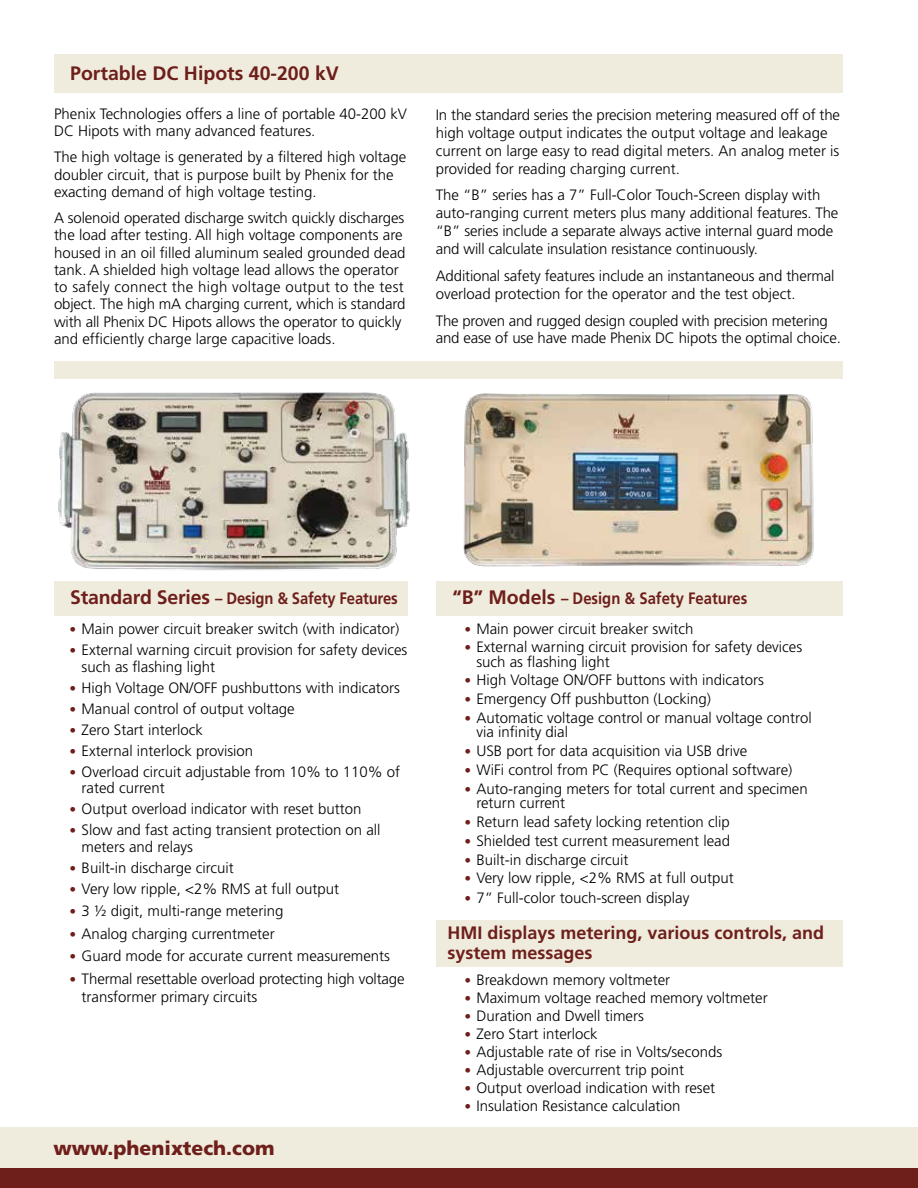
<style>
.page{position:relative;width:918px;height:1188px;background:#fff}
.page>*{position:absolute;margin:0;border:0;box-sizing:border-box;transform-origin:0 0}
.t1{font:700 19.5px "Frutiger";color:#6e1f1b}
.t2{font:900 19.5px "Frutiger";color:#6e1f1b}
.t3{font:700 18px/19.5px "Frutiger";color:#6e1f1b}
.t4{font:700 16.5px "Frutiger";letter-spacing:-.01em;color:#6e1f1b;scale:.9 1}
.t5{font:300 15px/17.2px "Frutiger";color:#000}
.s1{font-size:19.5px}
.s2{font-size:13.5px;color:#6e1f1b}
</style>
<div class="page">
<div style="left:0;top:1127px;width:918px;height:47px;background:#f0ecdd"></div>
<div style="left:0;top:1169px;width:918px;height:19px;background:#6e1f1b"></div>
<div style="left:54px;top:54px;width:788px;height:39px;background:#f0ecdd"></div>
<div style="left:54px;top:361px;width:788px;height:18px;background:#f0ecdd"></div>
<img style="left:463px;top:393px;width:351px;height:174px">
<img style="left:58px;top:392px;width:352px;height:179px">
<div style="left:54px;top:581px;width:354px;height:34px;background:#f0ecdd"></div>
<div style="left:436px;top:581px;width:406px;height:34px;background:#f0ecdd"></div>
<div style="left:436px;top:921px;width:406px;height:46px;background:#f0ecdd"></div>
<h1 class="t1" style="left:70px;top:62px;width:270px">Portable DC Hipots 40-200 kV</h1>
<p class="t5" style="left:54px;top:105px;width:355px">Phenix Technologies offers a line of portable 40-200 kV<br>DC Hipots with many advanced features.</p>
<p class="t5" style="left:54px;top:149px;width:354px">The high voltage is generated by a filtered high voltage doubler circuit, that is purpose built by Phenix for the exacting demand of high voltage testing.</p>
<p class="t5" style="left:54px;top:209px;width:353px">A solenoid operated discharge switch quickly discharges the load after testing. All high voltage components are housed in an oil filled aluminum sealed grounded dead tank. A shielded high voltage lead allows the operator to safely connect the high voltage output to the test object. The high mA charging current, which is standard with all Phenix DC Hipots allows the operator to quickly and efficiently charge large capacitive loads.</p>
<p class="t5" style="left:436px;top:106px;width:406px;line-height:17.9px">In the standard series the precision metering measured off of the high voltage output indicates the output voltage and leakage current on large easy to read digital meters. An analog meter is provided for reading charging current.</p>
<p class="t5" style="left:436px;top:186px;width:404px;line-height:17.9px">The “B” series has a 7” Full-Color Touch-Screen display with auto-ranging current meters plus many additional features. The “B” series include a separate always active internal guard mode and will calculate insulation resistance continuously.</p>
<p class="t5" style="left:436px;top:267px;width:400px;line-height:17.9px">Additional safety features include an instantaneous and thermal overload protection for the operator and the test object.</p>
<p class="t5" style="left:436px;top:311px;width:407px;line-height:17.9px">The proven and rugged design coupled with precision metering and ease of use have made Phenix DC hipots the optimal choice.</p>
<p class="t4" style="left:70px;top:588px;width:365px"><span class="s1">Standard Series</span> – Design &amp; Safety Features</p>
<p class="t4" style="left:452px;top:588px;width:329px"><span class="s1">“B” Models</span> – Design &amp; Safety Features</p>
<p class="t5" style="left:70px;top:620px;width:331px"><span class="s2">•</span> Main power circuit breaker switch (with indicator)</p>
<p class="t5" style="left:82px;top:642px;width:327px;line-height:16.5px;text-indent:-12px"><span class="s2">•</span> External warning circuit provision for safety devices such as flashing light</p>
<p class="t5" style="left:70px;top:679px;width:332px"><span class="s2">•</span> High Voltage ON/OFF pushbuttons with indicators</p>
<p class="t5" style="left:70px;top:700px;width:227px"><span class="s2">•</span> Manual control of output voltage</p>
<p class="t5" style="left:70px;top:721px;width:135px"><span class="s2">•</span> Zero Start interlock</p>
<p class="t5" style="left:70px;top:742px;width:185px"><span class="s2">•</span> External interlock provision</p>
<p class="t5" style="left:82px;top:763px;width:320px;line-height:16.5px;text-indent:-12px"><span class="s2">•</span> Overload circuit adjustable from 10% to 110% of rated current</p>
<p class="t5" style="left:70px;top:800px;width:293px"><span class="s2">•</span> Output overload indicator with reset button</p>
<p class="t5" style="left:82px;top:822px;width:300px;line-height:16.5px;text-indent:-12px"><span class="s2">•</span> Slow and fast acting transient protection on all meters and relays</p>
<p class="t5" style="left:70px;top:859px;width:166px"><span class="s2">•</span> Built-in discharge circuit</p>
<p class="t5" style="left:70px;top:880px;width:271px"><span class="s2">•</span> Very low ripple, &lt;2% RMS at full output</p>
<p class="t5" style="left:70px;top:902px;width:215px"><span class="s2">•</span> 3 ½ digit, multi-range metering</p>
<p class="t5" style="left:70px;top:925px;width:207px"><span class="s2">•</span> Analog charging currentmeter</p>
<p class="t5" style="left:70px;top:947px;width:322px"><span class="s2">•</span> Guard mode for accurate current measurements</p>
<p class="t5" style="left:82px;top:970px;width:324px;line-height:18px;text-indent:-12px"><span class="s2">•</span> Thermal resettable overload protecting high voltage transformer primary circuits</p>
<h1 class="t2" style="left:53px;top:1136px;width:223px">www.phenixtech.com</h1>
<p class="t5" style="left:464px;top:620px;width:230px"><span class="s2">•</span> Main power circuit breaker switch</p>
<p class="t5" style="left:476px;top:640px;width:327px;line-height:14.2px;text-indent:-12px"><span class="s2">•</span> External warning circuit provision for safety devices such as flashing light</p>
<p class="t5" style="left:464px;top:672px;width:301px"><span class="s2">•</span> High Voltage ON/OFF buttons with indicators</p>
<p class="t5" style="left:464px;top:690px;width:248px"><span class="s2">•</span> Emergency Off pushbutton (Locking)</p>
<p class="t5" style="left:476px;top:711px;width:337px;line-height:14.2px;text-indent:-12px"><span class="s2">•</span> Automatic voltage control or manual voltage control via infinity dial</p>
<p class="t5" style="left:464px;top:742px;width:284px"><span class="s2">•</span> USB port for data acquisition via USB drive</p>
<p class="t5" style="left:464px;top:762px;width:329px"><span class="s2">•</span> WiFi control from PC (Requires optional software)</p>
<p class="t5" style="left:476px;top:782px;width:333px;line-height:14.2px;text-indent:-12px"><span class="s2">•</span> Auto-ranging meters for total current and specimen return current</p>
<p class="t5" style="left:464px;top:813px;width:267px"><span class="s2">•</span> Return lead safety locking retention clip</p>
<p class="t5" style="left:464px;top:832px;width:267px"><span class="s2">•</span> Shielded test current measurement lead</p>
<p class="t5" style="left:464px;top:851px;width:166px"><span class="s2">•</span> Built-in discharge circuit</p>
<p class="t5" style="left:464px;top:870px;width:271px"><span class="s2">•</span> Very low ripple, &lt;2% RMS at full output</p>
<p class="t5" style="left:464px;top:889px;width:227px"><span class="s2">•</span> 7” Full-color touch-screen display</p>
<p class="t3" style="left:448px;top:923px;width:378px">HMI displays metering, various controls, and system messages</p>
<p class="t5" style="left:464px;top:972px;width:207px"><span class="s2">•</span> Breakdown memory voltmeter</p>
<p class="t5" style="left:464px;top:990px;width:305px"><span class="s2">•</span> Maximum voltage reached memory voltmeter</p>
<p class="t5" style="left:464px;top:1008px;width:181px"><span class="s2">•</span> Duration and Dwell timers</p>
<p class="t5" style="left:464px;top:1026px;width:135px"><span class="s2">•</span> Zero Start interlock</p>
<p class="t5" style="left:464px;top:1044px;width:259px"><span class="s2">•</span> Adjustable rate of rise in Volts/seconds</p>
<p class="t5" style="left:464px;top:1062px;width:221px"><span class="s2">•</span> Adjustable overcurrent trip point</p>
<p class="t5" style="left:464px;top:1080px;width:252px"><span class="s2">•</span> Output overload indication with reset</p>
<p class="t5" style="left:464px;top:1098px;width:218px"><span class="s2">•</span> Insulation Resistance calculation</p>
</div>
